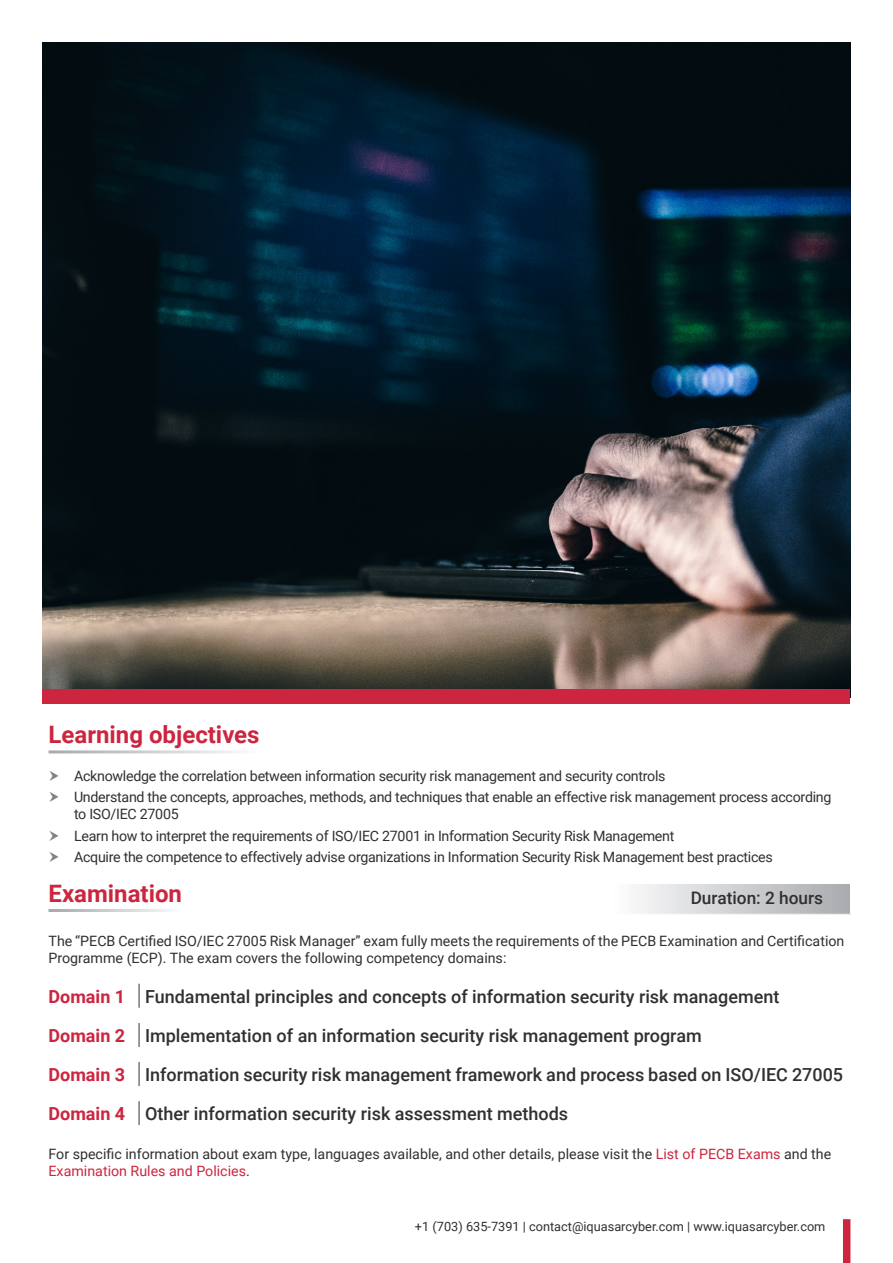
<style>
.page{position:relative;width:893px;height:1263px;background:#fff}
.page>*{position:absolute;margin:0;border:0;box-sizing:border-box;transform-origin:0 0}
.t1{font:700 24px "Roboto";color:#cd253f}
.t2{font:500 18px "Roboto";color:#312f30}
.t3{font:700 18px "Roboto";color:#cd253f}
.t4{font:500 17.25px "Roboto";color:#312f30}
.Bullet_Points{font:14.25px/17.1px "Roboto";letter-spacing:-.02em;color:#312f30}
.Bullet_Points-2{font:14.25px/16.5px "Roboto";color:#312f30}
.Bullet_Points-3{font:12.75px "Roboto";color:#312f30}
.s1{color:#cd253f}
</style>
<div class="page">
<img style="left:43px;top:43px;width:807px;height:646px">
<div style="left:43px;top:689px;width:807px;height:15px;background:#cd253f"></div>
<svg style="left:639px;top:884px;width:211px;height:30px;background:#cecfd1"></svg>
<hr style="left:138px;top:984px;width:2px;height:24px;background:#76787b">
<hr style="left:138px;top:1023px;width:2px;height:24px;background:#76787b">
<hr style="left:138px;top:1062px;width:2px;height:24px;background:#76787b">
<hr style="left:138px;top:1101px;width:2px;height:24px;background:#76787b">
<div style="left:843px;top:1219px;width:7px;height:44px;background:#cd253f"></div>
<p class="t1" style="left:49px;top:718px;width:213px">Learning objectives</p>
<p class="Bullet_Points" style="left:74px;top:767px;width:593px">Acknowledge the correlation between information security risk management and security controls</p>
<p class="Bullet_Points" style="left:74px;top:788px;width:759px">Understand the concepts, approaches, methods, and techniques that enable an effective risk management process according to ISO/IEC 27005</p>
<p class="Bullet_Points" style="left:74px;top:826px;width:602px">Learn how to interpret the requirements of ISO/IEC 27001 in Information Security Risk Management</p>
<p class="Bullet_Points" style="left:74px;top:848px;width:700px">Acquire the competence to effectively advise organizations in Information Security Risk Management best practices</p>
<p class="t1" style="left:49px;top:876px;width:135px">Examination</p>
<p class="t4" style="left:691px;top:886px;width:134px">Duration: 2 hours</p>
<p class="Bullet_Points-2" style="left:49px;top:932px;width:797px">The “PECB Certified ISO/IEC 27005 Risk Manager” exam fully meets the requirements of the PECB Examination and Certification<br>Programme (ECP). The exam covers the following competency domains:</p>
<p class="t3" style="left:49px;top:983px;width:78px">Domain 1</p>
<p class="t2" style="left:145px;top:983px;width:636px">Fundamental principles and concepts of information security risk management</p>
<p class="t3" style="left:49px;top:1023px;width:78px">Domain 2</p>
<p class="t2" style="left:145px;top:1023px;width:558px">Implementation of an information security risk management program</p>
<p class="t3" style="left:49px;top:1062px;width:78px">Domain 3</p>
<p class="t2" style="left:145px;top:1062px;width:700px">Information security risk management framework and process based on ISO/IEC 27005</p>
<p class="t3" style="left:49px;top:1101px;width:78px">Domain 4</p>
<p class="t2" style="left:145px;top:1101px;width:425px">Other information security risk assessment methods</p>
<p class="Bullet_Points-2" style="left:49px;top:1145px;width:784px">For specific information about exam type, languages available, and other details, please visit the <span class="s1">List of PECB Exams</span> and the<br><span class="s1">Examination Rules and Policies</span>.</p>
<p class="Bullet_Points-3" style="left:415px;top:1218px;width:412px">+1 (703) 635-7391 | contact@iquasarcyber.com | www.iquasarcyber.com</p>
</div>
